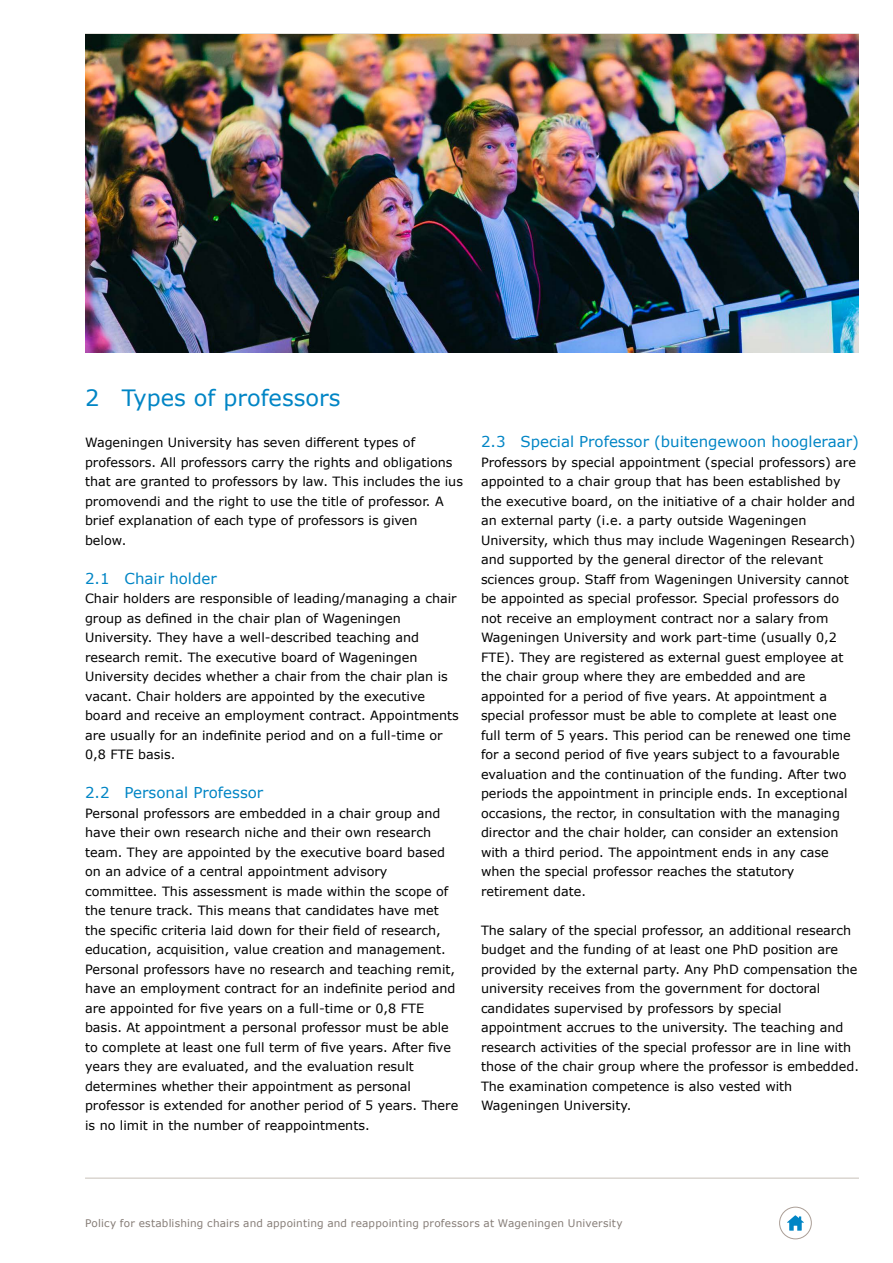
<style>
.page{position:relative;width:893px;height:1263px;background:#fff}
.page>*{position:absolute;margin:0;border:0;box-sizing:border-box;transform-origin:0 0}
.Kop__15_pt_met_lijn{font:22.5px "Verdana";color:#0085c5}
._12_W_Kop_10_13{font:15px "Verdana";color:#0085c5}
._21_W_Platte_tekst_8{font:12.75px/19.5px "Verdana";color:#000}
.t1{font:10.5px "Verdana";letter-spacing:.015em;color:#867d77}
</style>
<div class="page">
<hr style="left:85px;top:1177px;width:774px;height:2px;background:#dad5d0">
<hr style="left:85px;top:33px;width:774px;height:2px;background:#dad5d0">
<img style="left:85px;top:34px;width:774px;height:319px">
<svg style="left:787px;top:1215px;width:17px;height:16px"></svg>
<div style="left:779px;top:1207px;width:33px;height:32px;border:1px solid #aa9e96;border-radius:50%"></div>
<h1 class="Kop__15_pt_met_lijn" style="left:85px;top:382px;width:257px">2 Types of professors</h1>
<p class="_21_W_Platte_tekst_8" style="left:85px;top:433px;width:379px">Wageningen University has seven different types of professors. All professors carry the rights and obligations that are granted to professors by law. This includes the ius promovendi and the right to use the title of professor. A brief explanation of each type of professors is given<br>below.</p>
<h2 class="_12_W_Kop_10_13" style="left:85px;top:568px;width:133px">2.1 Chair holder</h2>
<p class="_21_W_Platte_tekst_8" style="left:85px;top:589px;width:375px">Chair holders are responsible of leading/managing a chair group as defined in the chair plan of Wageningen University. They have a well-described teaching and research remit. The executive board of Wageningen University decides whether a chair from the chair plan is vacant. Chair holders are appointed by the executive board and receive an employment contract. Appointments are usually for an indefinite period and on a full-time or 0,8 FTE basis.</p>
<h2 class="_12_W_Kop_10_13" style="left:85px;top:782px;width:180px">2.2 Personal Professor</h2>
<p class="_21_W_Platte_tekst_8" style="left:85px;top:803px;width:375px">Personal professors are embedded in a chair group and have their own research niche and their own research team. They are appointed by the executive board based on an advice of a central appointment advisory committee. This assessment is made within the scope of the tenure track. This means that candidates have met the specific criteria laid down for their field of research, education, acquisition, value creation and management.<br>Personal professors have no research and teaching remit, have an employment contract for an indefinite period and are appointed for five years on a full-time or 0,8 FTE basis. At appointment a personal professor must be able to complete at least one full term of five years. After five years they are evaluated, and the evaluation result determines whether their appointment as personal professor is extended for another period of 5 years. There is no limit in the number of reappointments.</p>
<h2 class="_12_W_Kop_10_13" style="left:481px;top:431px;width:379px">2.3 Special Professor (buitengewoon hoogleraar)</h2>
<p class="_21_W_Platte_tekst_8" style="left:481px;top:452px;width:376px">Professors by special appointment (special professors) are appointed to a chair group that has been established by the executive board, on the initiative of a chair holder and an external party (i.e. a party outside Wageningen University, which thus may include Wageningen Research) and supported by the general director of the relevant sciences group. Staff from Wageningen University cannot be appointed as special professor. Special professors do not receive an employment contract nor a salary from Wageningen University and work part-time (usually 0,2<br>FTE). They are registered as external guest employee at the chair group where they are embedded and are appointed for a period of five years. At appointment a special professor must be able to complete at least one full term of 5 years. This period can be renewed one time for a second period of five years subject to a favourable evaluation and the continuation of the funding. After two periods the appointment in principle ends. In exceptional occasions, the rector, in consultation with the managing director and the chair holder, can consider an extension with a third period. The appointment ends in any case when the special professor reaches the statutory retirement date.</p>
<p class="_21_W_Platte_tekst_8" style="left:481px;top:920px;width:379px">The salary of the special professor, an additional research budget and the funding of at least one PhD position are provided by the external party. Any PhD compensation the university receives from the government for doctoral candidates supervised by professors by special appointment accrues to the university. The teaching and research activities of the special professor are in line with those of the chair group where the professor is embedded.<br>The examination competence is also vested with Wageningen University.</p>
<p class="t1" style="left:85px;top:1216px;width:539px">Policy for establishing chairs and appointing and reappointing professors at Wageningen University</p>
</div>
